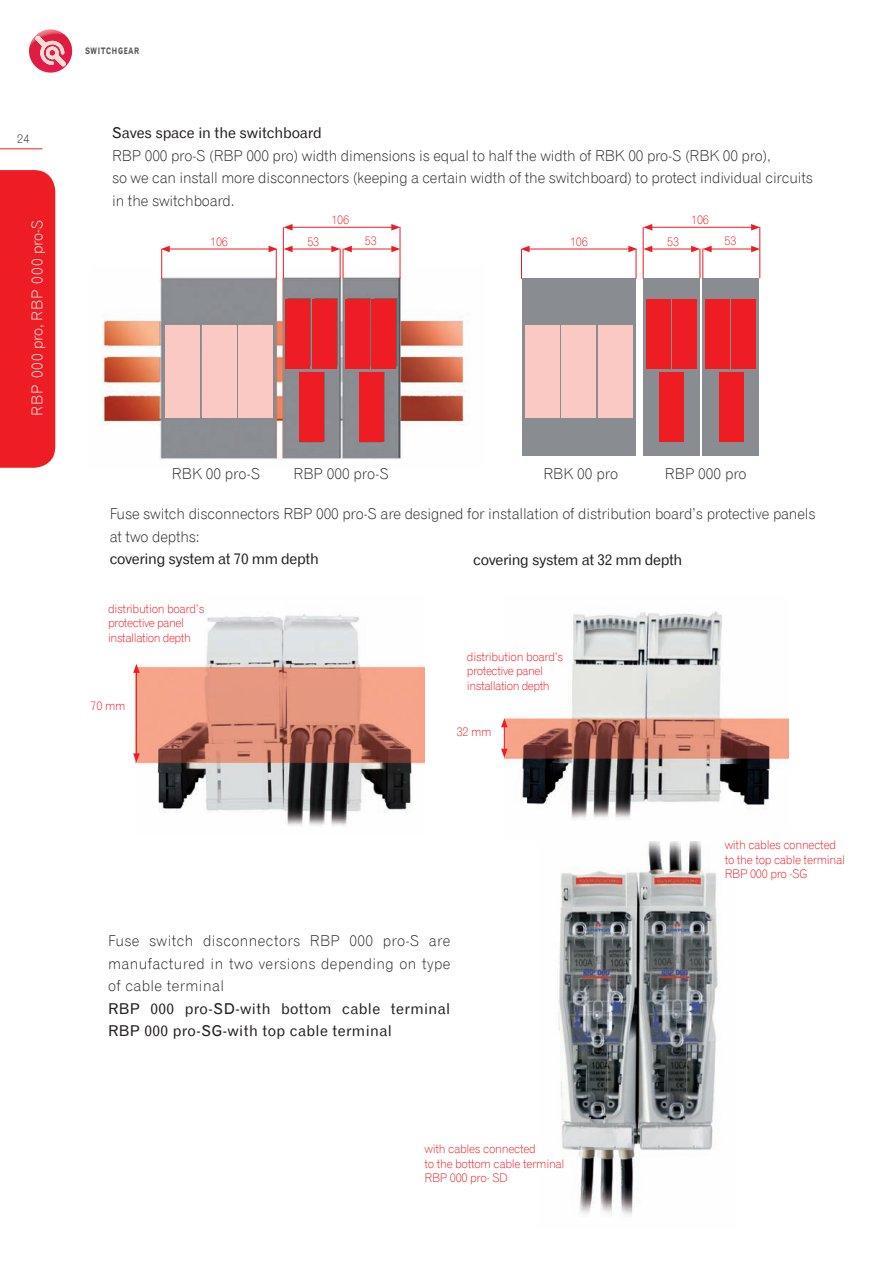
<style>
.page{position:relative;width:893px;height:1263px;background:#fff}
.page>*{position:absolute;margin:0;border:0;box-sizing:border-box;transform-origin:0 0}
.t1{font:15px/22.5px "Gothic 720 Lt EU";letter-spacing:-.01em;color:#231f20}
.t2{font:15px "Gothic 720 EU";letter-spacing:-.01em;color:#231f20}
.t3{font:15px/22.5px "Gothic 720 EU";letter-spacing:.025em;color:#231f20}
.t4{font:15px "Gothic 720 Lt EU";letter-spacing:.075em;color:#fff}
.t5{font:12px/14.4px "Gothic 720 Lt EU";letter-spacing:-.025em;color:#ee1d23}
.t6{font:12px "Gothic 720 Lt EU";color:#231f20}
.t7{font:700 9px "Gothic 720 EU";letter-spacing:.1em;color:#57585a;scale:.75 1}
</style>
<div class="page">
<svg style="left:29px;top:29px;width:44px;height:44px"></svg>
<div style="left:0;top:170px;width:55px;height:298px;background:#ee1d23"></div>
<hr style="left:0;top:149px;width:43px;height:1px;background:#ee1d23">
<div style="left:643px;top:278px;width:57px;height:178px;background:#898c91"></div>
<div style="left:702px;top:278px;width:57px;height:178px;background:#898c91"></div>
<div style="left:522px;top:278px;width:114px;height:178px;background:#898c91"></div>
<img style="left:558px;top:841px;width:161px;height:375px">
<img style="left:136px;top:613px;width:288px;height:213px">
<img style="left:504px;top:611px;width:285px;height:209px">
<hr style="left:136px;top:670px;width:1px;height:86px;background:#ee1d23">
<svg style="left:133px;top:664px;width:7px;height:9px"></svg>
<svg style="left:133px;top:753px;width:7px;height:9px"></svg>
<svg style="left:501px;top:718px;width:7px;height:40px"></svg>
<img style="left:102px;top:266px;width:364px;height:194px">
<hr style="left:167px;top:249px;width:104px;height:1px;background:#ee1d23">
<svg style="left:161px;top:246px;width:9px;height:6px"></svg>
<svg style="left:269px;top:246px;width:9px;height:6px"></svg>
<hr style="left:290px;top:249px;width:44px;height:1px;background:#ee1d23">
<svg style="left:284px;top:246px;width:9px;height:6px"></svg>
<hr style="left:290px;top:227px;width:104px;height:1px;background:#ee1d23">
<svg style="left:284px;top:224px;width:9px;height:7px"></svg>
<svg style="left:391px;top:224px;width:9px;height:7px"></svg>
<div style="left:166px;top:325px;width:34px;height:92px;background:#fac9c4"></div>
<div style="left:202px;top:325px;width:34px;height:92px;background:#fac9c4"></div>
<div style="left:239px;top:325px;width:34px;height:92px;background:#fac9c4"></div>
<div style="left:285px;top:299px;width:25px;height:69px;background:#ee1d23"></div>
<div style="left:299px;top:372px;width:24px;height:70px;background:#ee1d23"></div>
<div style="left:359px;top:372px;width:25px;height:70px;background:#ee1d23"></div>
<div style="left:345px;top:299px;width:24px;height:69px;background:#ee1d23"></div>
<div style="left:312px;top:299px;width:24px;height:69px;background:#ee1d23"></div>
<div style="left:372px;top:299px;width:24px;height:69px;background:#ee1d23"></div>
<hr style="left:161px;top:249px;width:1px;height:30px;background:#ee1d23">
<hr style="left:283px;top:227px;width:1px;height:52px;background:#ee1d23">
<hr style="left:400px;top:227px;width:1px;height:51px;background:#ee1d23">
<hr style="left:349px;top:249px;width:45px;height:1px;background:#ee1d23">
<svg style="left:331px;top:246px;width:21px;height:32px"></svg>
<svg style="left:391px;top:246px;width:9px;height:6px"></svg>
<hr style="left:276px;top:249px;width:1px;height:30px;background:#ee1d23">
<hr style="left:527px;top:249px;width:104px;height:1px;background:#ee1d23">
<svg style="left:521px;top:246px;width:9px;height:6px"></svg>
<svg style="left:628px;top:246px;width:9px;height:6px"></svg>
<hr style="left:650px;top:249px;width:44px;height:1px;background:#ee1d23">
<svg style="left:644px;top:246px;width:8px;height:6px"></svg>
<hr style="left:650px;top:227px;width:103px;height:1px;background:#ee1d23">
<svg style="left:644px;top:224px;width:8px;height:7px"></svg>
<svg style="left:751px;top:224px;width:9px;height:7px"></svg>
<div style="left:525px;top:325px;width:35px;height:92px;background:#fac9c4"></div>
<div style="left:562px;top:325px;width:34px;height:92px;background:#fac9c4"></div>
<div style="left:598px;top:325px;width:34px;height:92px;background:#fac9c4"></div>
<div style="left:646px;top:299px;width:25px;height:69px;background:#ee1d23"></div>
<div style="left:660px;top:372px;width:24px;height:70px;background:#ee1d23"></div>
<div style="left:673px;top:299px;width:24px;height:69px;background:#ee1d23"></div>
<div style="left:719px;top:372px;width:25px;height:70px;background:#ee1d23"></div>
<div style="left:705px;top:299px;width:25px;height:69px;background:#ee1d23"></div>
<div style="left:732px;top:299px;width:24px;height:69px;background:#ee1d23"></div>
<hr style="left:521px;top:249px;width:1px;height:30px;background:#ee1d23">
<hr style="left:643px;top:227px;width:1px;height:52px;background:#ee1d23">
<hr style="left:760px;top:227px;width:1px;height:51px;background:#ee1d23">
<hr style="left:709px;top:249px;width:45px;height:1px;background:#ee1d23">
<svg style="left:691px;top:246px;width:21px;height:32px"></svg>
<svg style="left:751px;top:246px;width:9px;height:6px"></svg>
<hr style="left:636px;top:249px;width:1px;height:30px;background:#ee1d23">
<p class="t6" style="left:17px;top:131px;width:14px">24</p>
<p class="t4" style="left:28px;top:416px;width:197px;rotate:-90deg">RBP 000 pro, RBP 000 pro-S</p>
<p class="t7" style="left:85px;top:45px;width:74px">SWITCHGEAR</p>
<p class="t2" style="left:112px;top:124px;width:211px">Saves space in the switchboard</p>
<p class="t1" style="left:112px;top:144px;width:702px">RBP 000 pro-S (RBP 000 pro) width dimensions is equal to half the width of RBK 00 pro-S (RBK 00 pro),<br>so we can install more disconnectors (keeping a certain width of the switchboard) to protect individual circuits in the switchboard.</p>
<p class="t5" style="left:210px;top:234px;width:19px">106</p>
<p class="t5" style="left:691px;top:212px;width:19px">106</p>
<p class="t5" style="left:331px;top:212px;width:19px">106</p>
<p class="t5" style="left:667px;top:234px;width:13px">53</p>
<p class="t5" style="left:725px;top:234px;width:13px">53</p>
<p class="t5" style="left:307px;top:234px;width:13px">53</p>
<p class="t5" style="left:365px;top:234px;width:13px">53</p>
<p class="t5" style="left:570px;top:234px;width:19px">106</p>
<p class="t1" style="left:172px;top:463px;width:90px">RBK 00 pro-S</p>
<p class="t1" style="left:293px;top:463px;width:97px">RBP 000 pro-S</p>
<p class="t1" style="left:543px;top:463px;width:76px">RBK 00 pro</p>
<p class="t1" style="left:665px;top:463px;width:83px">RBP 000 pro</p>
<p class="t1" style="left:110px;top:503px;width:707px">Fuse switch disconnectors RBP 000 pro-S are designed for installation of distribution board’s protective panels at two depths:</p>
<p class="t2" style="left:110px;top:550px;width:211px">covering system at 70 mm depth</p>
<p class="t2" style="left:473px;top:550px;width:211px">covering system at 32 mm depth</p>
<p class="t5" style="left:108px;top:602px;width:98px">distribution board’s protective panel installation depth</p>
<p class="t5" style="left:91px;top:698px;width:36px">70 mm</p>
<p class="t5" style="left:467px;top:650px;width:98px">distribution board’s protective panel installation depth</p>
<p class="t5" style="left:457px;top:725px;width:36px">32 mm</p>
<p class="t1" style="left:108px;top:930px;width:344px;text-align:justify">Fuse switch disconnectors RBP 000 pro-S are manufactured in two versions depending on type of cable terminal</p>
<p class="t3" style="left:108px;top:997px;width:344px">RBP 000 pro-SD-with bottom cable terminal<br>RBP 000 pro-SG-with top cable terminal</p>
<p class="t5" style="left:725px;top:838px;width:122px">with cables connected to the top cable terminal<br>RBP 000 pro -SG</p>
<p class="t5" style="left:424px;top:1142px;width:142px">with cables connected<br>to the bottom cable terminal<br>RBP 000 pro- SD</p>
</div>
